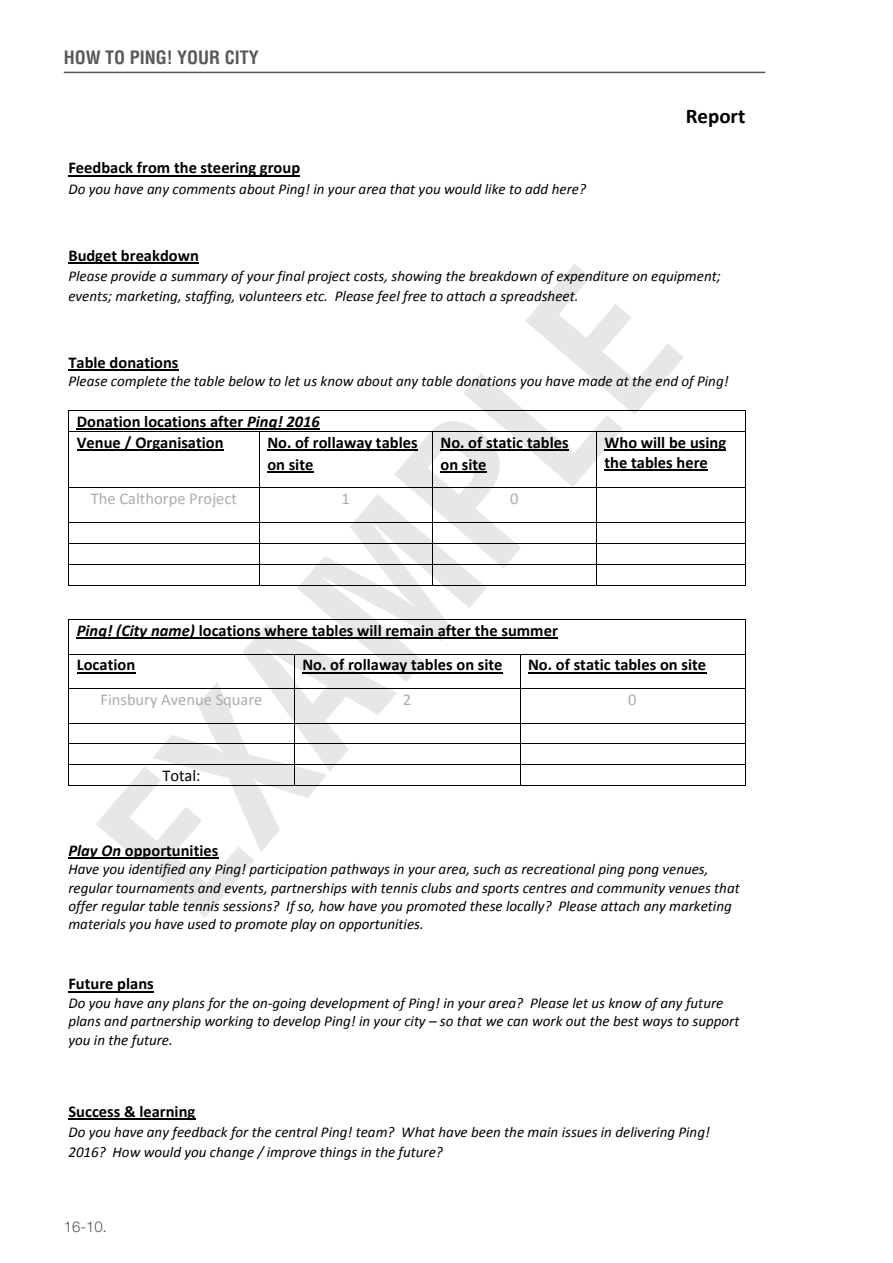
<style>
.page{position:relative;width:893px;height:1263px;background:#fff}
.page>*{position:absolute;margin:0;border:0;box-sizing:border-box;transform-origin:0 0}
.t1{font:700 21px "Calibri";color:#000}
.t2{font:700 condensed 18px "Helvetica CE";color:#57585a}
.t3{font:700 16.5px/21.8px "Calibri";color:#000}
.t4{font:16.5px "Calibri";color:#aeaaaa}
.t5{font:16.5px "Calibri";color:#000}
.t6{font:italic 15px/18.3px "Calibri";color:#000}
.t7{font:300 15px "Helvetica Neue LT Std";color:#57585a}
.s1{font-style:italic}
</style>
<div class="page">
<hr style="left:64px;top:72px;width:701px;height:1px;background:#57585a">
<svg style="left:96px;top:264px;width:588px;height:653px"></svg>
<hr style="left:68px;top:175px;width:232px;height:1px;background:#000">
<hr style="left:68px;top:262px;width:131px;height:1px;background:#000">
<hr style="left:68px;top:369px;width:110px;height:1px;background:#000">
<hr style="left:77px;top:429px;width:243px;height:1px;background:#000">
<hr style="left:69px;top:410px;width:676px;height:1px;background:#000">
<hr style="left:77px;top:450px;width:147px;height:1px;background:#000">
<hr style="left:267px;top:450px;width:151px;height:1px;background:#000">
<hr style="left:267px;top:471px;width:46px;height:1px;background:#000">
<hr style="left:440px;top:450px;width:129px;height:1px;background:#000">
<hr style="left:440px;top:471px;width:47px;height:1px;background:#000">
<hr style="left:605px;top:450px;width:121px;height:1px;background:#000">
<hr style="left:605px;top:470px;width:103px;height:1px;background:#000">
<svg style="left:68px;top:410px;width:1px;height:22px"></svg>
<hr style="left:69px;top:431px;width:190px;height:1px;background:#000">
<hr style="left:260px;top:431px;width:172px;height:1px;background:#000">
<hr style="left:433px;top:431px;width:163px;height:1px;background:#000">
<hr style="left:597px;top:431px;width:148px;height:1px;background:#000">
<svg style="left:745px;top:410px;width:1px;height:22px"></svg>
<hr style="left:68px;top:432px;width:1px;height:56px;background:#000">
<hr style="left:259px;top:432px;width:1px;height:56px;background:#000">
<hr style="left:432px;top:432px;width:1px;height:56px;background:#000">
<hr style="left:596px;top:432px;width:1px;height:56px;background:#000">
<hr style="left:745px;top:432px;width:1px;height:56px;background:#000">
<hr style="left:69px;top:488px;width:190px;height:1px;background:#000">
<hr style="left:260px;top:488px;width:172px;height:1px;background:#000">
<hr style="left:433px;top:488px;width:163px;height:1px;background:#000">
<hr style="left:597px;top:488px;width:148px;height:1px;background:#000">
<hr style="left:68px;top:488px;width:1px;height:34px;background:#000">
<hr style="left:259px;top:488px;width:1px;height:34px;background:#000">
<hr style="left:432px;top:488px;width:1px;height:34px;background:#000">
<hr style="left:596px;top:488px;width:1px;height:34px;background:#000">
<hr style="left:745px;top:488px;width:1px;height:34px;background:#000">
<hr style="left:69px;top:522px;width:190px;height:1px;background:#000">
<hr style="left:260px;top:522px;width:172px;height:1px;background:#000">
<hr style="left:433px;top:522px;width:163px;height:1px;background:#000">
<hr style="left:597px;top:522px;width:148px;height:1px;background:#000">
<hr style="left:69px;top:543px;width:190px;height:1px;background:#000">
<hr style="left:260px;top:543px;width:172px;height:1px;background:#000">
<hr style="left:433px;top:543px;width:163px;height:1px;background:#000">
<hr style="left:597px;top:543px;width:148px;height:1px;background:#000">
<hr style="left:69px;top:564px;width:190px;height:1px;background:#000">
<hr style="left:260px;top:564px;width:172px;height:1px;background:#000">
<hr style="left:433px;top:564px;width:163px;height:1px;background:#000">
<hr style="left:597px;top:564px;width:148px;height:1px;background:#000">
<svg style="left:68px;top:522px;width:1px;height:64px"></svg>
<hr style="left:69px;top:585px;width:190px;height:1px;background:#000">
<svg style="left:259px;top:522px;width:1px;height:64px"></svg>
<hr style="left:260px;top:585px;width:172px;height:1px;background:#000">
<svg style="left:432px;top:522px;width:1px;height:64px"></svg>
<hr style="left:433px;top:585px;width:163px;height:1px;background:#000">
<svg style="left:596px;top:522px;width:1px;height:64px"></svg>
<hr style="left:597px;top:585px;width:148px;height:1px;background:#000">
<svg style="left:745px;top:522px;width:1px;height:64px"></svg>
<hr style="left:77px;top:637px;width:481px;height:2px;background:#000">
<hr style="left:69px;top:619px;width:676px;height:1px;background:#000">
<hr style="left:68px;top:620px;width:1px;height:34px;background:#000">
<hr style="left:745px;top:620px;width:1px;height:34px;background:#000">
<hr style="left:77px;top:672px;width:58px;height:1px;background:#000">
<hr style="left:302px;top:672px;width:201px;height:1px;background:#000">
<hr style="left:528px;top:672px;width:178px;height:1px;background:#000">
<hr style="left:69px;top:654px;width:225px;height:1px;background:#000">
<hr style="left:295px;top:654px;width:225px;height:1px;background:#000">
<hr style="left:520px;top:654px;width:225px;height:1px;background:#000">
<hr style="left:68px;top:654px;width:1px;height:34px;background:#000">
<hr style="left:294px;top:654px;width:1px;height:34px;background:#000">
<hr style="left:520px;top:654px;width:1px;height:34px;background:#000">
<hr style="left:745px;top:654px;width:1px;height:34px;background:#000">
<hr style="left:69px;top:688px;width:225px;height:1px;background:#000">
<hr style="left:295px;top:688px;width:225px;height:1px;background:#000">
<hr style="left:520px;top:688px;width:225px;height:1px;background:#000">
<hr style="left:68px;top:689px;width:1px;height:34px;background:#000">
<hr style="left:294px;top:689px;width:1px;height:34px;background:#000">
<hr style="left:520px;top:689px;width:1px;height:34px;background:#000">
<hr style="left:745px;top:689px;width:1px;height:34px;background:#000">
<hr style="left:69px;top:723px;width:225px;height:1px;background:#000">
<hr style="left:295px;top:723px;width:225px;height:1px;background:#000">
<hr style="left:520px;top:723px;width:225px;height:1px;background:#000">
<hr style="left:69px;top:744px;width:225px;height:1px;background:#000">
<hr style="left:295px;top:744px;width:225px;height:1px;background:#000">
<hr style="left:520px;top:744px;width:225px;height:1px;background:#000">
<hr style="left:69px;top:764px;width:225px;height:1px;background:#000">
<hr style="left:295px;top:764px;width:225px;height:1px;background:#000">
<hr style="left:520px;top:764px;width:225px;height:1px;background:#000">
<svg style="left:68px;top:723px;width:1px;height:63px"></svg>
<hr style="left:69px;top:785px;width:225px;height:1px;background:#000">
<svg style="left:294px;top:723px;width:1px;height:63px"></svg>
<hr style="left:295px;top:785px;width:225px;height:1px;background:#000">
<svg style="left:520px;top:724px;width:1px;height:61px"></svg>
<hr style="left:520px;top:785px;width:225px;height:1px;background:#000">
<svg style="left:745px;top:723px;width:1px;height:63px"></svg>
<hr style="left:68px;top:858px;width:150px;height:1px;background:#000">
<hr style="left:68px;top:991px;width:86px;height:1px;background:#000">
<hr style="left:68px;top:1118px;width:127px;height:1px;background:#000">
<p class="t2" style="left:64px;top:46px;width:197px">HOW TO PING! YOUR CITY</p>
<p class="t3" style="left:68px;top:157px;width:233px">Feedback from the steering group</p>
<p class="t6" style="left:68px;top:179px;width:519px">Do you have any comments about Ping! in your area that you would like to add here?</p>
<p class="t1" style="left:686px;top:102px;width:61px">Report</p>
<p class="t3" style="left:68px;top:244px;width:132px">Budget breakdown</p>
<p class="t6" style="left:68px;top:265px;width:654px;line-height:19.6px">Please provide a summary of your final project costs, showing the breakdown of expenditure on equipment; events; marketing, staffing, volunteers etc. Please feel free to attach a spreadsheet.</p>
<p class="t3" style="left:68px;top:351px;width:111px">Table donations</p>
<p class="t6" style="left:68px;top:372px;width:662px">Please complete the table below to let us know about any table donations you have made at the end of Ping!</p>
<p class="t3" style="left:77px;top:411px;width:245px;line-height:21px">Donation locations after <span class="s1">Ping! 2016<br></span>Venue / Organisation</p>
<p class="t3" style="left:267px;top:431px;width:152px">No. of rollaway tables on site</p>
<p class="t3" style="left:440px;top:431px;width:130px">No. of static tables on site</p>
<p class="t3" style="left:605px;top:432px;width:123px;line-height:20.1px">Who will be using the tables here</p>
<p class="t4" style="left:91px;top:488px;width:148px">The Calthorpe Project</p>
<p class="t4" style="left:342px;top:488px;width:10px">1</p>
<p class="t4" style="left:510px;top:488px;width:10px">0</p>
<p class="t3" style="left:77px;top:613px;width:482px;line-height:34.5px"><span class="s1">Ping! (City name)</span> locations where tables will remain after the summer<br>Location</p>
<p class="t3" style="left:302px;top:654px;width:202px">No. of rollaway tables on site</p>
<p class="t3" style="left:528px;top:654px;width:180px">No. of static tables on site</p>
<p class="t4" style="left:101px;top:689px;width:163px">Finsbury Avenue Square</p>
<p class="t4" style="left:403px;top:689px;width:10px">2</p>
<p class="t4" style="left:628px;top:689px;width:10px">0</p>
<p class="t5" style="left:162px;top:765px;width:40px">Total:</p>
<p class="t3" style="left:68px;top:839px;width:151px"><span class="s1">Play On</span> opportunities</p>
<p class="t6" style="left:68px;top:860px;width:673px">Have you identified any Ping! participation pathways in your area, such as recreational ping pong venues, regular tournaments and events, partnerships with tennis clubs and sports centres and community venues that offer regular table tennis sessions? If so, how have you promoted these locally? Please attach any marketing materials you have used to promote play on opportunities.</p>
<p class="t3" style="left:68px;top:973px;width:87px">Future plans</p>
<p class="t6" style="left:68px;top:993px;width:672px">Do you have any plans for the on-going development of Ping! in your area? Please let us know of any future plans and partnership working to develop Ping! in your city – so that we can work out the best ways to support you in the future.</p>
<p class="t3" style="left:68px;top:1100px;width:128px">Success &amp; learning</p>
<p class="t6" style="left:68px;top:1121px;width:643px;line-height:19.6px">Do you have any feedback for the central Ping! team? What have been the main issues in delivering Ping!<br>2016? How would you change / improve things in the future?</p>
<p class="t7" style="left:64px;top:1218px;width:45px">16-10.</p>
</div>
